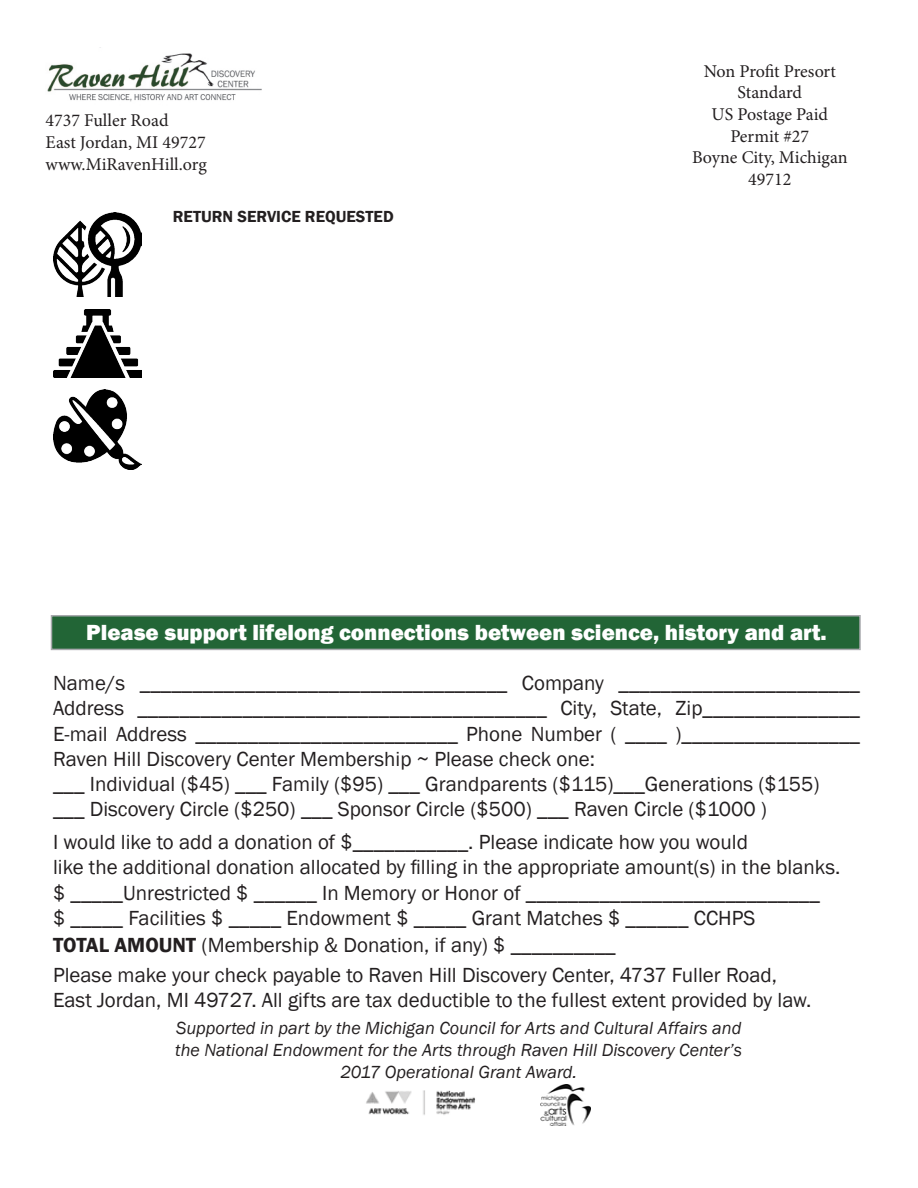
<style>
.page{position:relative;width:918px;height:1188px;background:#fff}
.page>*{position:absolute;margin:0;border:0;box-sizing:border-box;transform-origin:0 0}
.t1{font:800 22.5px "Franklin Gothic";color:#fff}
.t2{font:21px "Franklin Gothic";color:#231f20}
.t3{font:italic 18px "Franklin Gothic";color:#231f20}
.t4{font:18px "Minion Pro";color:#231f20}
.t5{font:600 16.5px "Franklin Gothic";color:#231f20}
.s1{font-weight:600}
</style>
<div class="page">
<div style="left:51px;top:615px;width:810px;height:35px;background:#226536;border:2px solid #a8a9ad"></div>
<img style="left:53px;top:212px;width:88px;height:85px">
<img style="left:53px;top:389px;width:88px;height:81px">
<img style="left:53px;top:309px;width:88px;height:68px">
<img style="left:47px;top:47px;width:215px;height:55px">
<img style="left:366px;top:1091px;width:110px;height:24px">
<img style="left:540px;top:1084px;width:50px;height:42px">
<p class="t4" style="left:46px;top:109px;width:124px">4737 Fuller Road</p>
<p class="t4" style="left:46px;top:130px;width:162px">East Jordan, MI 49727</p>
<p class="t4" style="left:46px;top:152px;width:163px">www.MiRavenHill.org</p>
<p class="t5" style="left:173px;top:207px;width:222px">RETURN SERVICE REQUESTED</p>
<p class="t4" style="left:704px;top:59px;width:134px">Non Profit Presort</p>
<p class="t4" style="left:738px;top:81px;width:66px">Standard</p>
<p class="t4" style="left:712px;top:102px;width:118px">US Postage Paid</p>
<p class="t4" style="left:730px;top:124px;width:80px">Permit #27</p>
<p class="t4" style="left:692px;top:145px;width:157px">Boyne City, Michigan</p>
<p class="t4" style="left:748px;top:167px;width:45px">49712</p>
<p class="t1" style="left:86px;top:618px;width:742px">Please support lifelong connections between science, history and art.</p>
<p class="t2" style="left:53px;top:670px;width:808px">Name/s ___________________________________ Company _______________________</p>
<p class="t2" style="left:53px;top:695px;width:809px">Address _______________________________________ City, State, Zip_______________</p>
<p class="t2" style="left:53px;top:721px;width:808px">E-mail Address _________________________ Phone Number ( ____ )_________________</p>
<p class="t2" style="left:53px;top:746px;width:544px">Raven Hill Discovery Center Membership ~ Please check one:</p>
<p class="t2" style="left:53px;top:771px;width:768px">___ Individual ($45) ___ Family ($95) ___ Grandparents ($115)___Generations ($155)</p>
<p class="t2" style="left:53px;top:796px;width:716px">___ Discovery Circle ($250) ___ Sponsor Circle ($500) ___ Raven Circle ($1000 )</p>
<p class="t2" style="left:53px;top:829px;width:696px">I would like to add a donation of $___________. Please indicate how you would</p>
<p class="t2" style="left:53px;top:854px;width:789px">like the additional donation allocated by filling in the appropriate amount(s) in the blanks.</p>
<p class="t2" style="left:53px;top:880px;width:768px">$ _____Unrestricted $ ______ In Memory or Honor of ____________________________</p>
<p class="t2" style="left:53px;top:905px;width:704px">$ _____ Facilities $ _____ Endowment $ _____ Grant Matches $ ______ CCHPS</p>
<p class="t2" style="left:53px;top:932px;width:564px"><span class="s1">TOTAL AMOUNT</span> (Membership &amp; Donation, if any) $ __________</p>
<p class="t2" style="left:53px;top:962px;width:726px">Please make your check payable to Raven Hill Discovery Center, 4737 Fuller Road,</p>
<p class="t2" style="left:53px;top:987px;width:760px">East Jordan, MI 49727. All gifts are tax deductible to the fullest extent provided by law.</p>
<p class="t3" style="left:176px;top:1017px;width:567px">Supported in part by the Michigan Council for Arts and Cultural Affairs and</p>
<p class="t3" style="left:175px;top:1039px;width:569px">the National Endowment for the Arts through Raven Hill Discovery Center’s</p>
<p class="t3" style="left:340px;top:1060px;width:238px">2017 Operational Grant Award.</p>
</div>
